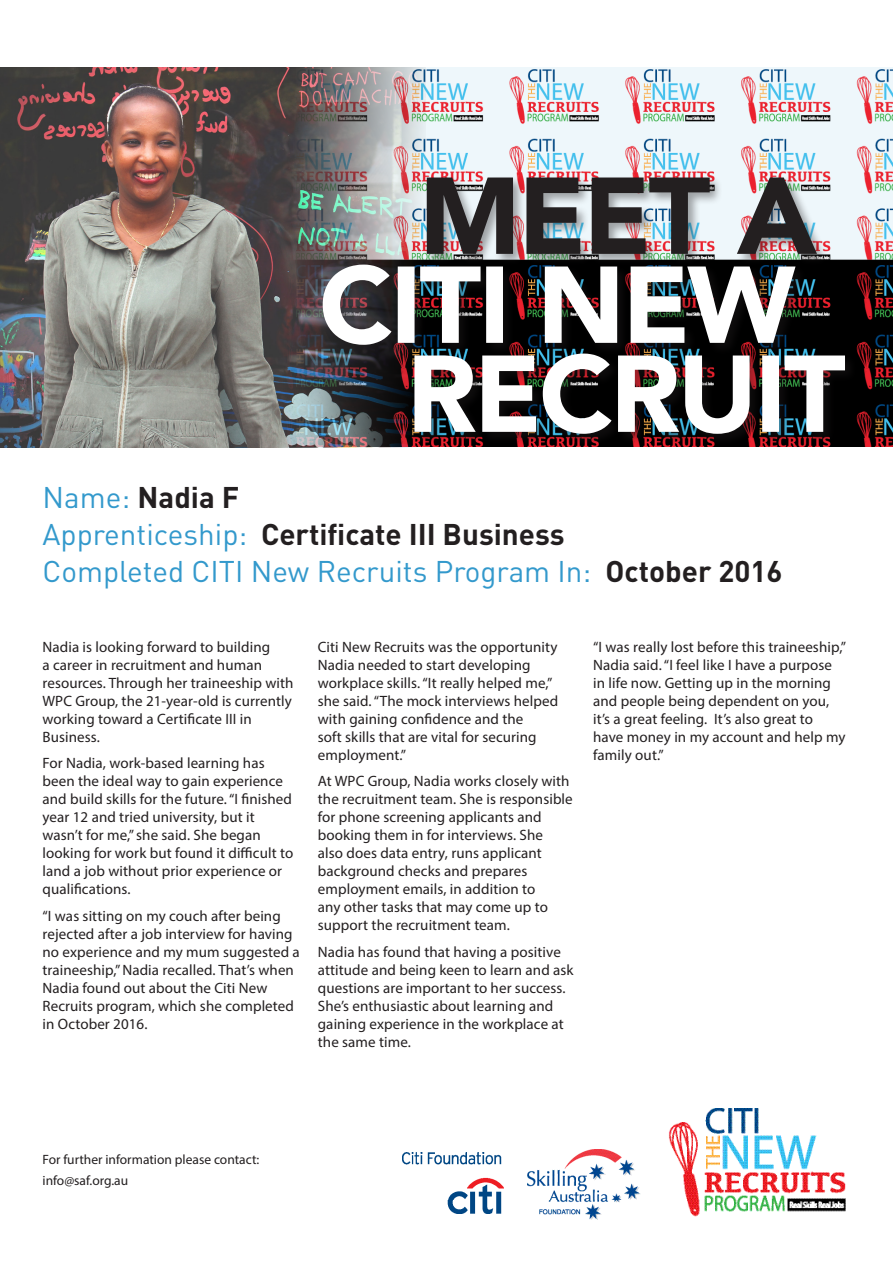
<style>
.page{position:relative;width:893px;height:1263px;background:#fff}
.page>*{position:absolute;margin:0;border:0;box-sizing:border-box;transform-origin:0 0}
.Sub_Heading{font:29.55px/37.2px "DIN";color:#39c}
.Main_Text{font:15px/18px "Myriad Pro";letter-spacing:.005em;color:#231f20}
.Sub_Heading-2{font:13.5px "Myriad Pro";color:#231f20}
.s1{font-weight:700;color:#231f20}
</style>
<div class="page">
<img style="left:426px;top:68px;width:467px;height:379px">
<img style="left:640px;top:1108px;width:205px;height:109px">
<img style="left:527px;top:1150px;width:113px;height:69px">
<img style="left:403px;top:1152px;width:100px;height:62px">
<img style="left:0;top:68px;width:426px;height:380px">
<div style="left:412px;top:352px;width:446px;height:95px;background:#231f20;opacity:.4"></div>
<svg style="left:414px;top:354px;width:431px;height:80px"></svg>
<div style="left:321px;top:263px;width:487px;height:95px;background:#231f20;opacity:.4"></div>
<svg style="left:323px;top:265px;width:472px;height:80px"></svg>
<div style="left:425px;top:176px;width:404px;height:91px;background:#231f20;opacity:.4"></div>
<svg style="left:427px;top:178px;width:390px;height:76px;background:#767375"></svg>
<p class="Sub_Heading" style="left:43px;top:479px;width:742px">Name: <span class="s1">Nadia F<br></span>Apprenticeship: <span class="s1">Certificate III Business<br></span>Completed CITI New Recruits Program In: <span class="s1">October 2016</span></p>
<p class="Main_Text" style="left:43px;top:637px;width:253px">Nadia is looking forward to building<br>a career in recruitment and human resources. Through her traineeship with<br>WPC Group, the 21-year-old is currently working toward a Certificate III in<br>Business.</p>
<p class="Main_Text" style="left:43px;top:754px;width:252px">For Nadia, work-based learning has been the ideal way to gain experience and build skills for the future. “I finished year 12 and tried university, but it wasn’t for me,” she said. She began looking for work but found it difficult to land a job without prior experience or qualifications.</p>
<p class="Main_Text" style="left:43px;top:906px;width:259px">“I was sitting on my couch after being rejected after a job interview for having no experience and my mum suggested a traineeship,” Nadia recalled. That’s when Nadia found out about the Citi New Recruits program, which she completed in October 2016.</p>
<p class="Main_Text" style="left:318px;top:637px;width:242px">Citi New Recruits was the opportunity Nadia needed to start developing workplace skills. “It really helped me,” she said. “The mock interviews helped with gaining confidence and the<br>soft skills that are vital for securing employment.”</p>
<p class="Main_Text" style="left:318px;top:772px;width:256px">At WPC Group, Nadia works closely with the recruitment team. She is responsible for phone screening applicants and booking them in for interviews. She<br>also does data entry, runs applicant background checks and prepares employment emails, in addition to<br>any other tasks that may come up to support the recruitment team.</p>
<p class="Main_Text" style="left:318px;top:942px;width:257px">Nadia has found that having a positive attitude and being keen to learn and ask questions are important to her success.<br>She’s enthusiastic about learning and gaining experience in the workplace at the same time.</p>
<p class="Main_Text" style="left:593px;top:637px;width:255px">“I was really lost before this traineeship,” Nadia said. “I feel like I have a purpose in life now. Getting up in the morning and people being dependent on you, it’s a great feeling. It’s also great to have money in my account and help my family out.”</p>
<p class="Sub_Heading-2" style="left:43px;top:1151px;width:218px">For further information please contact:</p>
<p class="Sub_Heading-2" style="left:43px;top:1172px;width:87px">info@saf.org.au</p>
</div>
